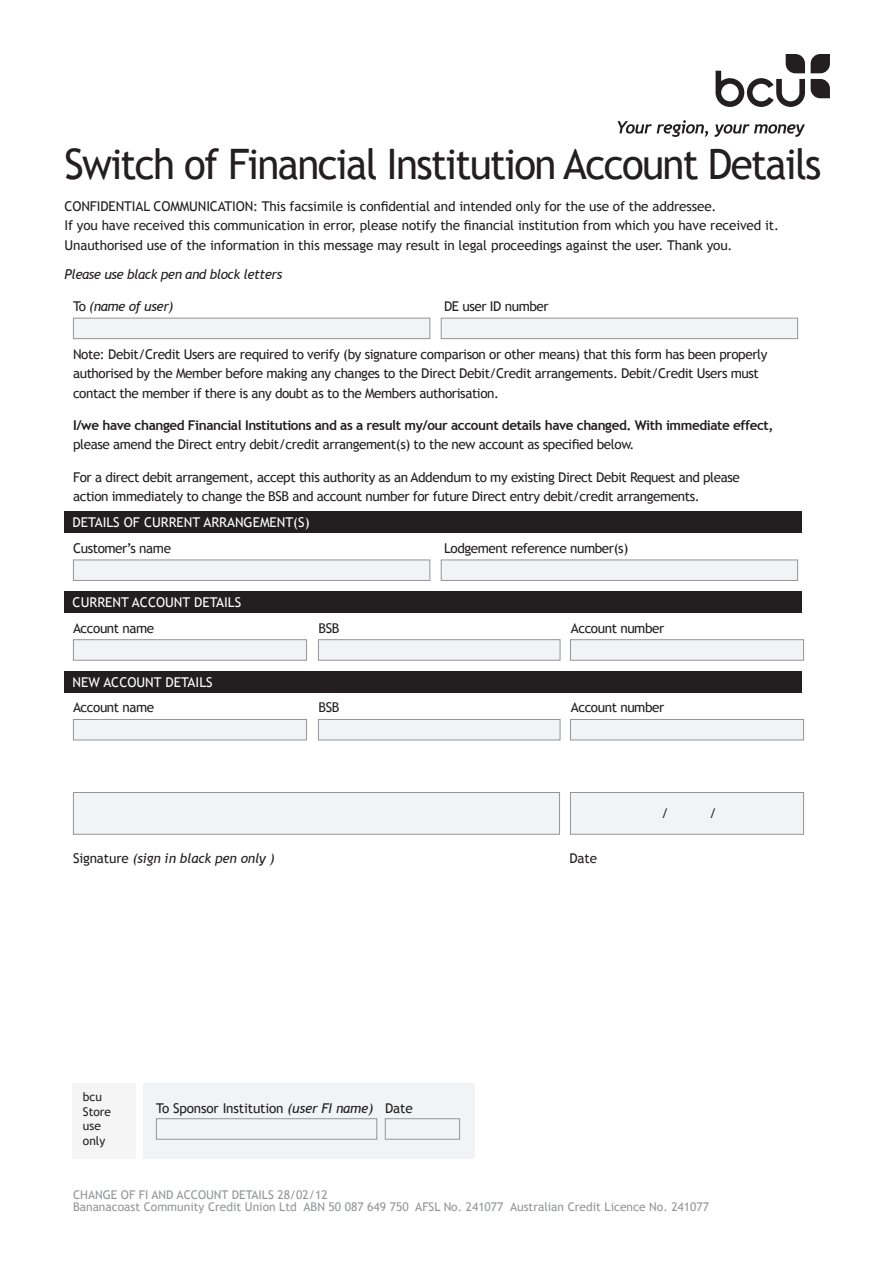
<style>
.page{position:relative;width:893px;height:1263px;background:#fff}
.page>*{position:absolute;margin:0;border:0;box-sizing:border-box;transform-origin:0 0}
.t1{font:42px "Trebuchet MS";letter-spacing:-.04em;color:#231f20;scale:.96 1}
.t2{font:13.5px/19.5px "Trebuchet MS";letter-spacing:-.03em;color:#231f20}
.t3{font:13.5px/19.5px "Trebuchet MS";letter-spacing:-.01em;color:#231f20}
.t4{font:700 13.5px/19.5px "Trebuchet MS";letter-spacing:-.03em;color:#231f20}
.t5{font:13.5px/25.5px "Trebuchet MS";color:#fff}
.t6{font:italic 13.5px "Trebuchet MS";letter-spacing:-.03em;color:#231f20}
.t7{font:italic 13.5px "Trebuchet MS";letter-spacing:-.01em;color:#231f20}
.t8{font:12px/12px "Trebuchet MS";color:#939598}
.t9{font:12px/14.4px "Trebuchet MS";color:#231f20}
.s1{font-style:normal}
.s2{font-weight:400}
.s3{color:#231f20}
.s4{font-style:italic}
</style>
<div class="page">
<div style="left:73px;top:318px;width:357px;height:21px;background:#f2f3f4"></div>
<div style="left:73px;top:318px;width:357px;height:21px;border:1px solid #939598"></div>
<div style="left:441px;top:318px;width:357px;height:21px;background:#f2f3f4"></div>
<div style="left:441px;top:318px;width:357px;height:21px;border:1px solid #939598"></div>
<div style="left:65px;top:511px;width:737px;height:22px;background:#231f20"></div>
<div style="left:73px;top:560px;width:357px;height:20px;background:#f2f3f4"></div>
<div style="left:73px;top:559px;width:357px;height:22px;border:1px solid #939598"></div>
<div style="left:441px;top:560px;width:357px;height:20px;background:#f2f3f4"></div>
<div style="left:441px;top:559px;width:357px;height:22px;border:1px solid #939598"></div>
<div style="left:65px;top:591px;width:737px;height:22px;background:#231f20"></div>
<div style="left:73px;top:640px;width:234px;height:20px;background:#f2f3f4"></div>
<div style="left:73px;top:639px;width:234px;height:22px;border:1px solid #939598"></div>
<div style="left:318px;top:640px;width:242px;height:20px;background:#f2f3f4"></div>
<div style="left:318px;top:639px;width:242px;height:22px;border:1px solid #939598"></div>
<div style="left:570px;top:640px;width:234px;height:20px;background:#f2f3f4"></div>
<div style="left:570px;top:639px;width:234px;height:22px;border:1px solid #939598"></div>
<div style="left:65px;top:671px;width:737px;height:22px;background:#231f20"></div>
<div style="left:73px;top:719px;width:234px;height:21px;background:#f2f3f4"></div>
<div style="left:73px;top:719px;width:234px;height:21px;border:1px solid #939598"></div>
<div style="left:318px;top:719px;width:242px;height:21px;background:#f2f3f4"></div>
<div style="left:318px;top:719px;width:242px;height:21px;border:1px solid #939598"></div>
<div style="left:570px;top:719px;width:234px;height:21px;background:#f2f3f4"></div>
<div style="left:570px;top:719px;width:234px;height:21px;border:1px solid #939598"></div>
<div style="left:73px;top:792px;width:487px;height:42px;background:#f2f3f4"></div>
<div style="left:73px;top:792px;width:487px;height:43px;border:1px solid #939598"></div>
<div style="left:570px;top:792px;width:234px;height:42px;background:#f2f3f4"></div>
<div style="left:570px;top:792px;width:234px;height:43px;border:1px solid #939598"></div>
<svg style="left:811px;top:54px;width:19px;height:19px"></svg>
<svg style="left:811px;top:79px;width:19px;height:19px"></svg>
<svg style="left:716px;top:54px;width:89px;height:53px"></svg>
<svg style="left:618px;top:120px;width:90px;height:17px"></svg>
<svg style="left:715px;top:124px;width:90px;height:13px"></svg>
<div style="left:143px;top:1083px;width:332px;height:76px;background:#f2f3f4"></div>
<div style="left:156px;top:1118px;width:221px;height:21px;border:1px solid #939598"></div>
<div style="left:385px;top:1118px;width:75px;height:21px;border:1px solid #939598"></div>
<div style="left:72px;top:1083px;width:64px;height:76px;background:#f5f5f6"></div>
<p class="t1" style="left:65px;top:139px;width:790px">Switch of Financial Institution Account Details</p>
<p class="t3" style="left:65px;top:196px;width:716px">CONFIDENTIAL COMMUNICATION: This facsimile is confidential and intended only for the use of the addressee.<br>If you have received this communication in error, please notify the financial institution from which you have received it.<br>Unauthorised use of the information in this message may result in legal proceedings against the user. Thank you.</p>
<p class="t6" style="left:65px;top:266px;width:219px">Please use black pen and block letters</p>
<p class="t6" style="left:73px;top:298px;width:102px"><span class="s1">To</span> (name of user)</p>
<p class="t2" style="left:444px;top:297px;width:106px">DE user ID number</p>
<p class="t2" style="left:73px;top:344px;width:696px">Note: Debit/Credit Users are required to verify (by signature comparison or other means) that this form has been properly authorised by the Member before making any changes to the Direct Debit/Credit arrangements. Debit/Credit Users must contact the member if there is any doubt as to the Members authorisation.</p>
<p class="t4" style="left:73px;top:415px;width:702px">I/we have changed Financial Institutions and as a result my/our account details have changed. With immediate effect, <span class="s2">please amend the Direct entry debit/credit arrangement(s) to the new account as specified below.</span></p>
<p class="t2" style="left:73px;top:467px;width:668px">For a direct debit arrangement, accept this authority as an Addendum to my existing Direct Debit Request and please action immediately to change the BSB and account number for future Direct entry debit/credit arrangements.</p>
<p class="t5" style="left:73px;top:510px;width:239px">DETAILS OF CURRENT ARRANGEMENT(S)<br><span class="s3">Customer’s name</span></p>
<p class="t2" style="left:444px;top:538px;width:186px">Lodgement reference number(s)</p>
<p class="t5" style="left:73px;top:590px;width:170px">CURRENT ACCOUNT DETAILS<br><span class="s3">Account name</span></p>
<p class="t5" style="left:73px;top:669px;width:141px">NEW ACCOUNT DETAILS<br><span class="s3">Account name</span></p>
<p class="t2" style="left:318px;top:618px;width:22px">BSB</p>
<p class="t2" style="left:571px;top:618px;width:95px">Account number</p>
<p class="t2" style="left:318px;top:698px;width:22px">BSB</p>
<p class="t2" style="left:571px;top:698px;width:95px">Account number</p>
<p class="t2" style="left:662px;top:803px;width:9px">/</p>
<p class="t2" style="left:709px;top:803px;width:9px">/</p>
<p class="t7" style="left:73px;top:851px;width:203px"><span class="s1">Signature</span> (sign in black pen only )</p>
<p class="t2" style="left:569px;top:849px;width:29px">Date</p>
<p class="t9" style="left:83px;top:1090px;width:30px">bcu<br>Store use only</p>
<p class="t4" style="left:81px;top:1112px;width:30px;line-height:18px">Use<br>Only</p>
<p class="t3" style="left:156px;top:1099px;width:258px">To Sponsor Institution <span class="s4">(user FI name)</span> Date</p>
<p class="t8" style="left:73px;top:1188px;width:637px">CHANGE OF FI AND ACCOUNT DETAILS 28/02/12<br>Bananacoast Community Credit Union Ltd ABN 50 087 649 750 AFSL No. 241077 Australian Credit Licence No. 241077</p>
</div>
